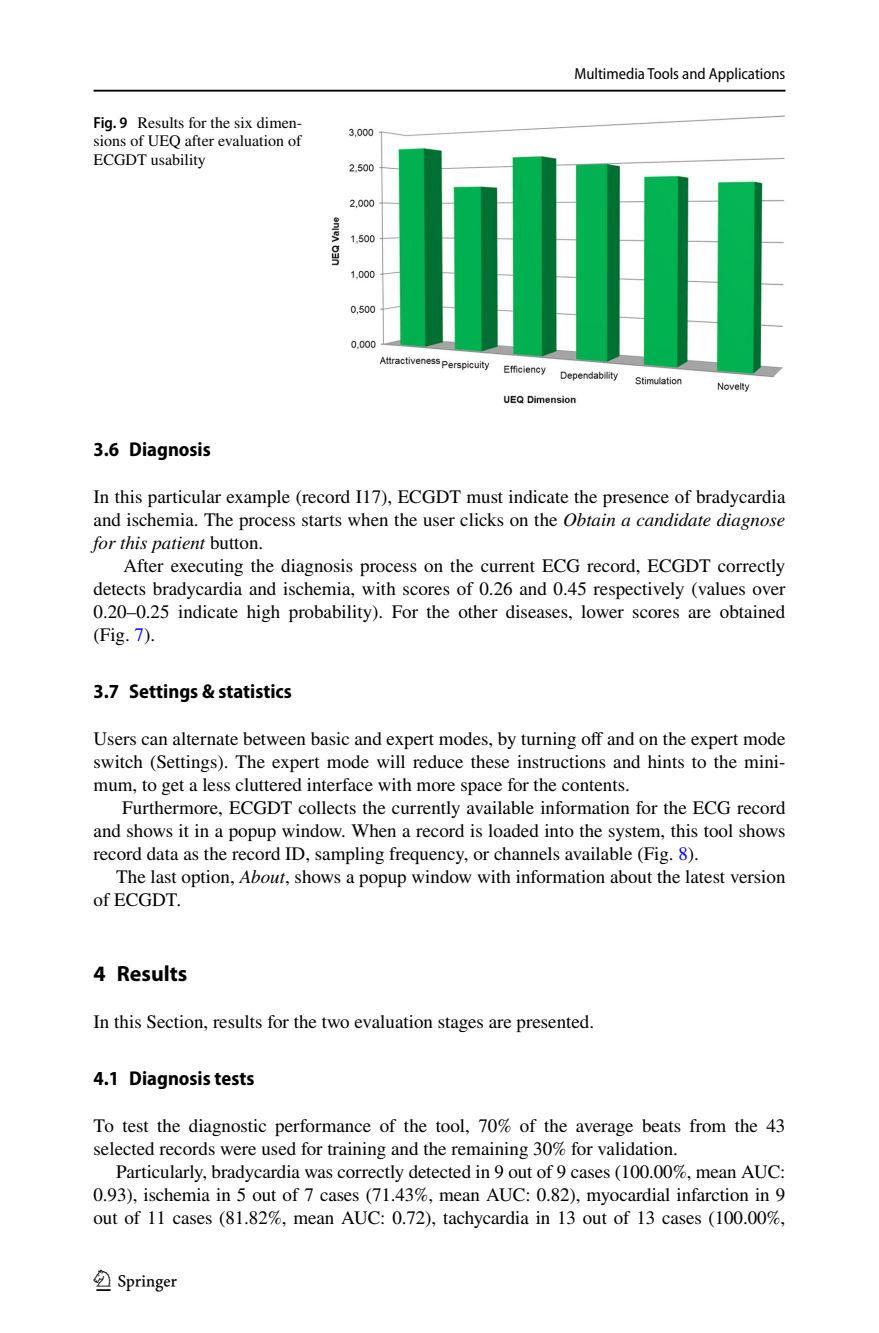
<style>
.page{position:relative;width:879px;height:1333px;background:#fff}
.page>*{position:absolute;margin:0;border:0;box-sizing:border-box;transform-origin:0 0}
.t1{font:30px "Springnew Regular 4";color:#000}
.t2{font:700 22px "Myriad Pro";color:#000}
.t3{font:700 semi-condensed 20px "Myriad Pro";color:#000}
.t4{font:19px/23px "STIX";color:#000;text-align:justify}
.t5{font:16px/18.4px "STIX";color:#000;text-align:justify}
.t6{font:semi-condensed 16px "Myriad Pro";color:#000}
.s1{font-family:"Myriad Pro";font-weight:600;font-stretch:semi-condensed}
.s2{font-style:italic}
.s3{color:#00f}
</style>
<div class="page">
<hr style="left:94px;top:90px;width:691px;height:2px;background:#000">
<img style="left:332px;top:116px;width:453px;height:287px">
<p class="t5" style="left:94px;top:114px;width:210px"><span class="s1">Fig. 9</span> Results for the six dimen&shy;sions of UEQ after evaluation of ECGDT usability</p>
<p class="t6" style="left:574px;top:65px;width:212px">Multimedia Tools and Applications</p>
<p class="t3" style="left:94px;top:438px;width:119px">3.6 Diagnosis</p>
<p class="t4" style="left:94px;top:486px;width:693px">In this particular example (record I17), ECGDT must indicate the presence of bradycardia and ischemia. The process starts when the user clicks on the <span class="s2">Obtain a candidate diagnose for this patient</span> button.</p>
<p class="t4" style="left:94px;top:555px;width:693px;text-indent:30px">After executing the diagnosis process on the current ECG record, ECGDT correctly detects bradycardia and ischemia, with scores of 0.26 and 0.45 respectively (values over 0.20–0.25 indicate high probability). For the other diseases, lower scores are obtained (Fig. <span class="s3">7</span>).</p>
<p class="t3" style="left:94px;top:679px;width:200px">3.7 Settings &amp; statistics</p>
<p class="t4" style="left:94px;top:728px;width:693px">Users can alternate between basic and expert modes, by turning off and on the expert mode switch (Settings). The expert mode will reduce these instructions and hints to the mini&shy;mum, to get a less cluttered interface with more space for the contents.</p>
<p class="t4" style="left:94px;top:797px;width:693px;text-indent:29px">Furthermore, ECGDT collects the currently available information for the ECG record and shows it in a popup window. When a record is loaded into the system, this tool shows record data as the record ID, sampling frequency, or channels available (Fig. <span class="s3">8</span>).</p>
<p class="t4" style="left:94px;top:866px;width:693px;text-indent:23px">The last option, <span class="s2">About</span>, shows a popup window with information about the latest version of ECGDT.</p>
<p class="t2" style="left:94px;top:958px;width:95px">4 Results</p>
<p class="t4" style="left:94px;top:1011px;width:502px">In this Section, results for the two evaluation stages are presented.</p>
<p class="t3" style="left:94px;top:1066px;width:162px">4.1 Diagnosis tests</p>
<p class="t4" style="left:94px;top:1114px;width:693px">To test the diagnostic performance of the tool, 70% of the average beats from the 43 selected records were used for training and the remaining 30% for validation.</p>
<p class="t4" style="left:94px;top:1160px;width:693px;text-indent:23px">Particularly, bradycardia was correctly detected in 9 out of 9 cases (100.00%, mean AUC:<br>0.93), ischemia in 5 out of 7 cases (71.43%, mean AUC: 0.82), myocardial infarction in 9 out of 11 cases (81.82%, mean AUC: 0.72), tachycardia in 13 out of 13 cases (100.00%,</p>
<h1 class="t1" style="left:96px;top:1269px;width:83px">1 3</h1>
</div>
